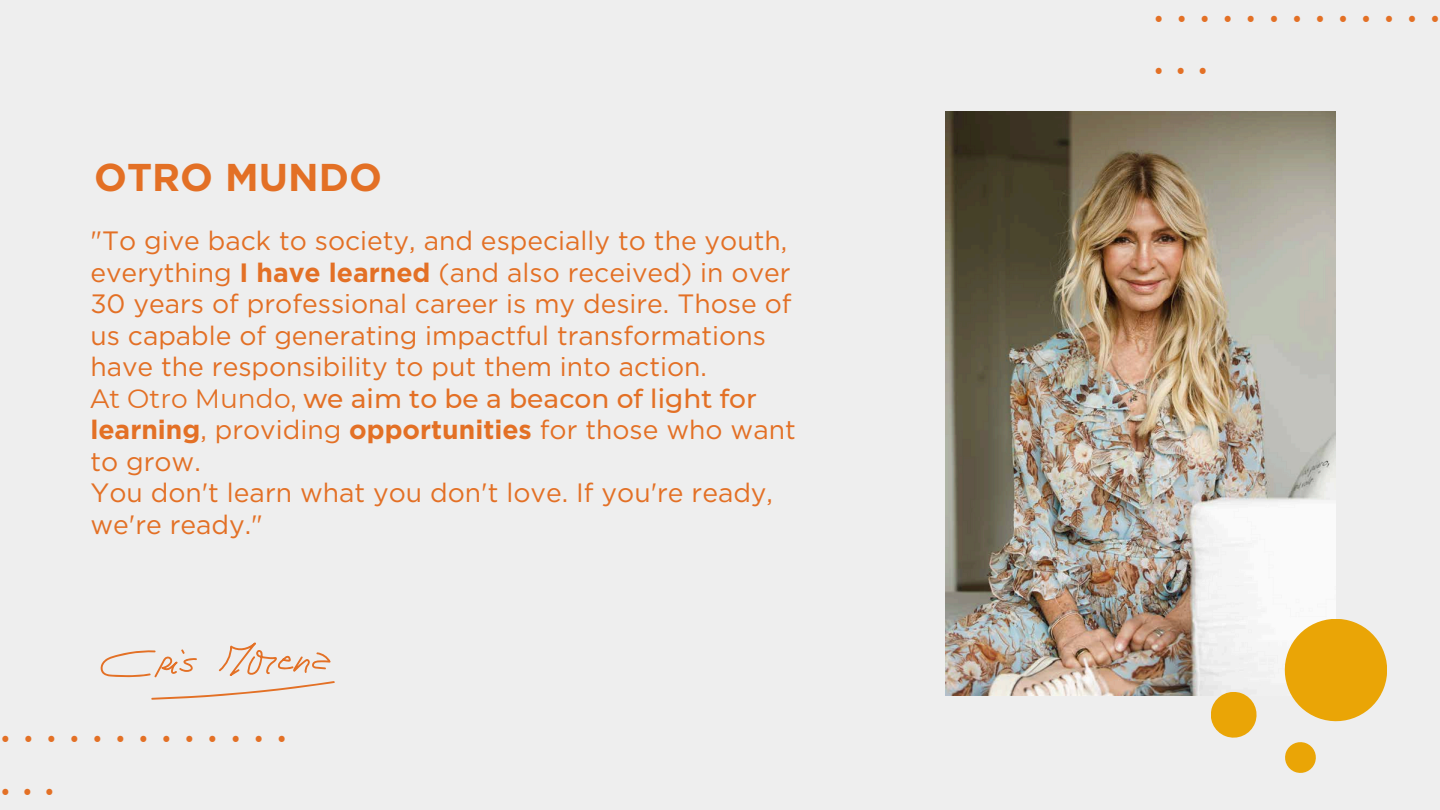
<style>
.page{position:relative;width:1440px;height:810px;background:#eee}
.page>*{position:absolute;margin:0;border:0;box-sizing:border-box;transform-origin:0 0}
.t1{font:500 44.2px/52.5px "Montserrat";color:#e37025}
.t2{font:700 38.7px "Gotham";color:#e37025}
.t3{font:26.5px/31.5px "Gotham";color:#e37025}
.t4{font:500 26.5px "Montserrat";color:#e37025}
.s1{font-weight:700}
.s2{font-weight:400}
</style>
<div class="page">
<svg style="left:100px;top:642px;width:235px;height:58px"></svg>
<svg style="left:1285px;top:742px;width:31px;height:31px"></svg>
<img style="left:946px;top:111px;width:390px;height:585px">
<svg style="left:1211px;top:692px;width:46px;height:46px"></svg>
<svg style="left:1285px;top:619px;width:102px;height:102px"></svg>
<p class="t2" style="left:94px;top:154px;width:289px">OTRO MUNDO</p>
<p class="t3" style="left:90px;top:225px;width:703px">"To give back to society, and especially to the youth, everything <span class="s1">I have learned</span> (and also received) in over 30 years of professional career is my desire. Those of us capable of generating impactful transformations have the responsibility to put them into action.</p>
<p class="t4" style="left:90px;top:382px;width:668px"><span class="s2">At Otro Mundo,</span> we aim to be a beacon of light for</p>
<p class="t3" style="left:90px;top:414px;width:707px"><span class="s1">learning</span>, providing <span class="s1">opportunities</span> for those who want to grow.<br>You don't learn what you don't love. If you're ready, we're ready."</p>
<p class="t1" style="left:0;top:700px;width:288px">............. ...</p>
<p class="t1" style="left:1154px;top:-20px;width:288px">............. ...</p>
</div>
